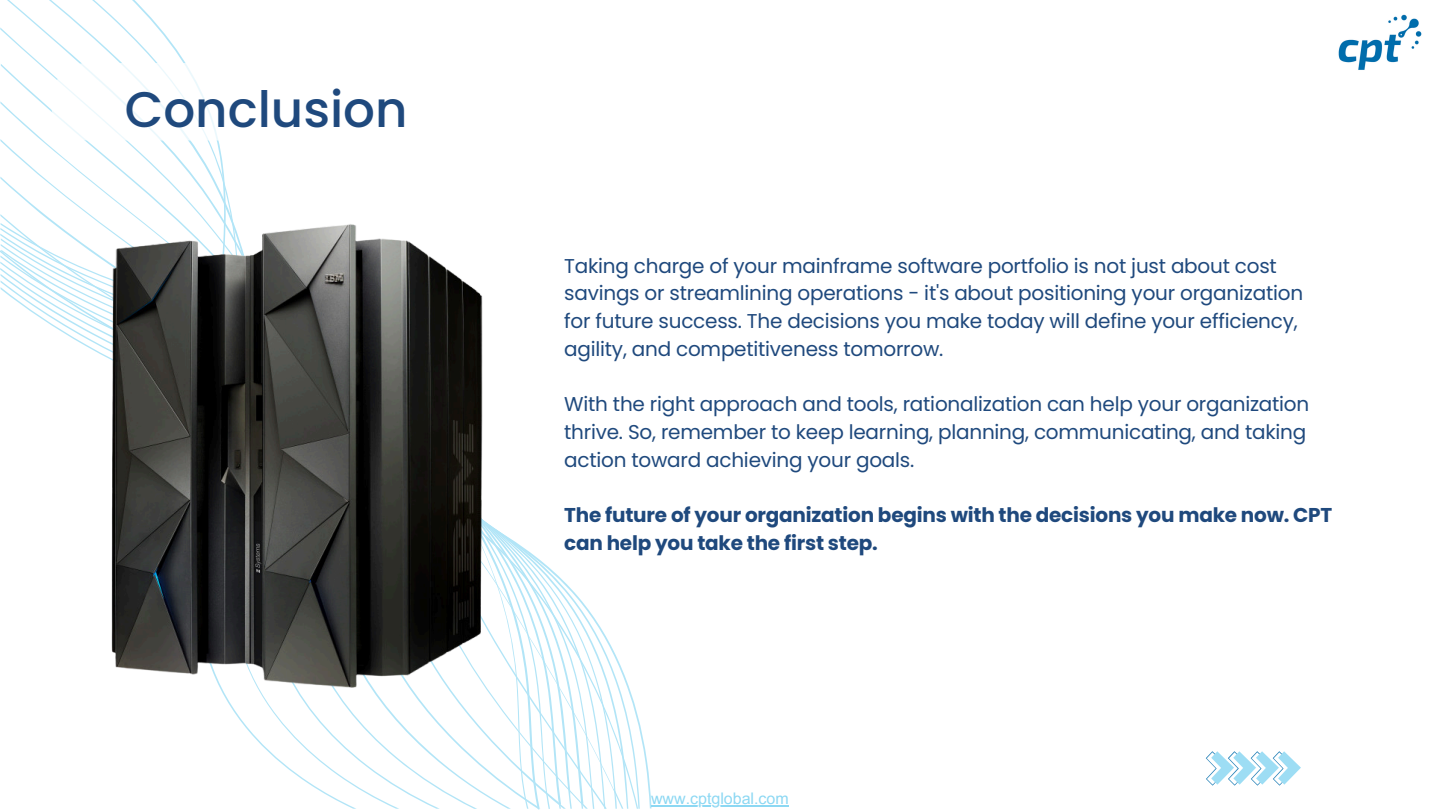
<style>
.page{position:relative;width:1440px;height:810px;background:#fff}
.page>*{position:absolute;margin:0;border:0;box-sizing:border-box;transform-origin:0 0}
.t1{font:500 50px "Poppins";color:#1f497d}
.t2{font:20px/27.8px "Poppins";letter-spacing:-.01em;color:#1f497d}
.t3{font:700 20px/27.8px "Poppins";letter-spacing:-.01em;color:#1f497d}
.t4{font:16px "Arial MT Pro";color:#8cd8f3}
</style>
<div class="page">
<svg style="left:1206px;top:751px;width:95px;height:35px"></svg>
<img style="left:1338px;top:14px;width:84px;height:56px">
<svg style="left:540px;top:560px;width:26px;height:249px"></svg>
<svg style="left:511px;top:539px;width:29px;height:271px"></svg>
<svg style="left:0;top:0;width:356px;height:809px"></svg>
<svg style="left:51px;top:63px;width:305px;height:78px"></svg>
<hr style="left:651px;top:806px;width:138px;height:1px;background:#8cd8f3">
<img style="left:81px;top:193px;width:428px;height:536px">
<h1 class="t1" style="left:125px;top:75px;width:284px">Conclusion</h1>
<p class="t2" style="left:564px;top:252px;width:740px">Taking charge of your mainframe software portfolio is not just about cost savings or streamlining operations - it's about positioning your organization for future success. The decisions you make today will define your efficiency, agility, and competitiveness tomorrow.</p>
<p class="t2" style="left:564px;top:390px;width:747px">With the right approach and tools, rationalization can help your organization thrive. So, remember to keep learning, planning, communicating, and taking action toward achieving your goals.</p>
<p class="t3" style="left:564px;top:501px;width:770px">The future of your organization begins with the decisions you make now. CPT can help you take the first step.</p>
<p class="t4" style="left:651px;top:792px;width:139px">www.cptglobal.com</p>
</div>
